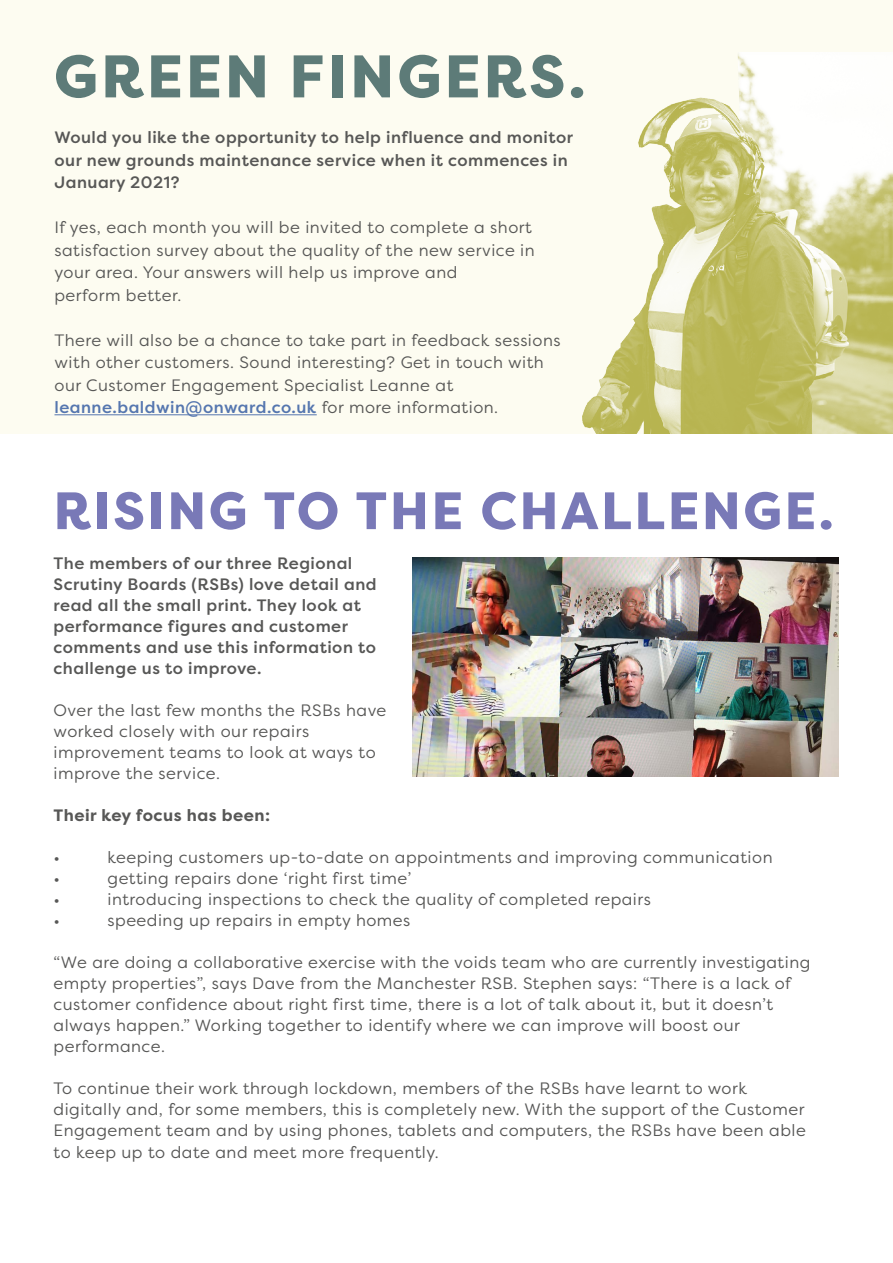
<style>
.page{position:relative;width:893px;height:1263px;background:#fff}
.page>*{position:absolute;margin:0;border:0;box-sizing:border-box;transform-origin:0 0}
.t1{font:800 60px "Filson Pro";letter-spacing:.05em;color:#5d7b78}
.t2{font:800 52.5px "Filson Pro";letter-spacing:.05em;color:#7979b7}
.t3{font:16.5px/21px "Filson Pro";letter-spacing:.03em;color:#575756}
.t4{font:500 16.5px/21px "Filson Pro";letter-spacing:.03em;color:#575756}
.t5{font:700 16.5px "Filson Pro";letter-spacing:.03em;color:#575756}
.s1{font-weight:500;color:#5576af}
</style>
<div class="page">
<div style="left:0;top:0;width:893px;height:434px;background:#fdfcf1"></div>
<hr style="left:54px;top:414px;width:263px;height:1px;background:#5576af">
<img style="left:583px;top:52px;width:310px;height:382px">
<img style="left:412px;top:557px;width:426px;height:219px">
<h1 class="t1" style="left:54px;top:39px;width:533px">GREEN FINGERS.</h1>
<p class="t4" style="left:54px;top:126px;width:520px;line-height:22.5px">Would you like the opportunity to help influence and monitor our new grounds maintenance service when it commences in<br>January 2021?</p>
<p class="t3" style="left:54px;top:216px;width:482px;line-height:22.5px">If yes, each month you will be invited to complete a short satisfaction survey about the quality of the new service in your area. Your answers will help us improve and<br>perform better.</p>
<p class="t3" style="left:54px;top:328px;width:508px;line-height:22.5px">There will also be a chance to take part in feedback sessions with other customers. Sound interesting? Get in touch with our Customer Engagement Specialist Leanne at <span class="s1">leanne.baldwin@onward.co.uk</span> for more information.</p>
<h2 class="t2" style="left:54px;top:478px;width:781px">RISING TO THE CHALLENGE.</h2>
<p class="t4" style="left:54px;top:552px;width:325px">The members of our three Regional Scrutiny Boards (RSBs) love detail and read all the small print. They look at performance figures and customer comments and use this information to challenge us to improve.</p>
<p class="t3" style="left:54px;top:699px;width:334px">Over the last few months the RSBs have worked closely with our repairs improvement teams to look at ways to improve the service.</p>
<p class="t5" style="left:54px;top:805px;width:218px">Their key focus has been:</p>
<p class="t3" style="left:54px;top:846px;width:8px">•</p>
<p class="t3" style="left:108px;top:846px;width:666px">keeping customers up-to-date on appointments and improving communication</p>
<p class="t3" style="left:54px;top:867px;width:8px">•</p>
<p class="t3" style="left:108px;top:867px;width:305px">getting repairs done ‘right first time’</p>
<p class="t3" style="left:54px;top:888px;width:8px">•</p>
<p class="t3" style="left:108px;top:888px;width:545px">introducing inspections to check the quality of completed repairs</p>
<p class="t3" style="left:54px;top:909px;width:8px">•</p>
<p class="t3" style="left:108px;top:909px;width:304px">speeding up repairs in empty homes</p>
<p class="t3" style="left:54px;top:951px;width:758px">“We are doing a collaborative exercise with the voids team who are currently investigating empty properties”, says Dave from the Manchester RSB. Stephen says: “There is a lack of customer confidence about right first time, there is a lot of talk about it, but it doesn’t always happen.” Working together to identify where we can improve will boost our performance.</p>
<p class="t3" style="left:54px;top:1077px;width:754px">To continue their work through lockdown, members of the RSBs have learnt to work digitally and, for some members, this is completely new. With the support of the Customer Engagement team and by using phones, tablets and computers, the RSBs have been able to keep up to date and meet more frequently.</p>
</div>
